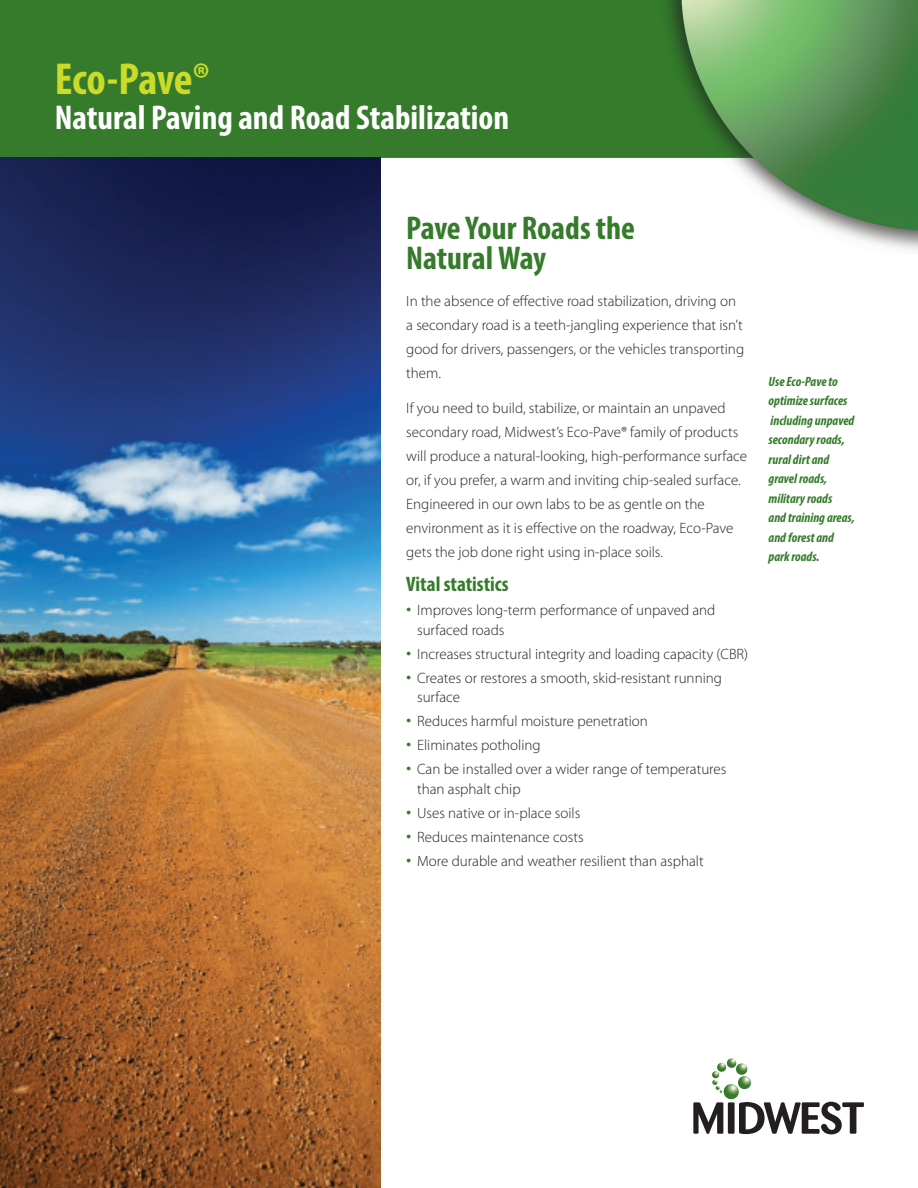
<style>
.page{position:relative;width:918px;height:1188px;background:#fff}
.page>*{position:absolute;margin:0;border:0;box-sizing:border-box;transform-origin:0 0}
.t1{font:700 condensed 45px "Myriad Pro";letter-spacing:-.015em;color:#cadb2a}
.t2{font:700 condensed 34.5px "Myriad Pro";color:#fff}
.t3{font:700 condensed 33px/30px "Myriad Pro";color:#357b2b}
.t4{font:700 condensed 21px "Myriad Pro";color:#357b2b}
.t5{font:300 15px/24px "Myriad Pro";color:#231f20}
.t6{font:italic 700 condensed 13.5px/19.5px "Myriad Pro";color:#357b2b}
.s1{font-size:21px;color:#357b2b}
</style>
<div class="page">
<img style="left:0;top:0;width:918px;height:255px">
<div style="left:728px;top:1102px;width:7px;height:32px;background:#231f20"></div>
<svg style="left:693px;top:1102px;width:30px;height:32px"></svg>
<svg style="left:739px;top:1102px;width:125px;height:32px"></svg>
<img style="left:723px;top:1093px;width:16px;height:7px">
<img style="left:748px;top:1077px;width:3px;height:11px">
<svg style="left:712px;top:1058px;width:36px;height:35px"></svg>
<img style="left:0;top:158px;width:380px;height:1030px">
<h1 class="t1" style="left:55px;top:51px;width:156px">Eco-Pave®</h1>
<h2 class="t2" style="left:55px;top:96px;width:456px">Natural Paving and Road Stabilization</h2>
<h3 class="t3" style="left:406px;top:212px;width:230px">Pave Your Roads the<br>Natural Way</h3>
<p class="t5" style="left:406px;top:289px;width:339px">In the absence of effective road stabilization, driving on a secondary road is a teeth-jangling experience that isn’t good for drivers, passengers, or the vehicles transporting them.</p>
<p class="t5" style="left:406px;top:395px;width:342px">If you need to build, stabilize, or maintain an unpaved secondary road, Midwest’s Eco-Pave® family of products will produce a natural-looking, high-performance surface or, if you prefer, a warm and inviting chip-sealed surface.<br>Engineered in our own labs to be as gentle on the environment as it is effective on the roadway, Eco-Pave gets the job done right using in-place soils.</p>
<h3 class="t4" style="left:406px;top:571px;width:104px">Vital statistics</h3>
<p class="t5" style="left:417px;top:600px;width:300px;line-height:19.5px;text-indent:-11px"><span class="s1">•</span> Improves long-term performance of unpaved and surfaced roads</p>
<p class="t5" style="left:406px;top:641px;width:343px"><span class="s1">•</span> Increases structural integrity and loading capacity (CBR)</p>
<p class="t5" style="left:417px;top:668px;width:306px;line-height:19.5px;text-indent:-11px"><span class="s1">•</span> Creates or restores a smooth, skid-resistant running surface</p>
<p class="t5" style="left:406px;top:709px;width:243px"><span class="s1">•</span> Reduces harmful moisture penetration</p>
<p class="t5" style="left:406px;top:733px;width:136px"><span class="s1">•</span> Eliminates potholing</p>
<p class="t5" style="left:417px;top:759px;width:311px;line-height:19.5px;text-indent:-11px"><span class="s1">•</span> Can be installed over a wider range of temperatures than asphalt chip</p>
<p class="t5" style="left:406px;top:800px;width:176px"><span class="s1">•</span> Uses native or in-place soils</p>
<p class="t5" style="left:406px;top:824px;width:179px"><span class="s1">•</span> Reduces maintenance costs</p>
<p class="t5" style="left:406px;top:848px;width:299px"><span class="s1">•</span> More durable and weather resilient than asphalt</p>
<p class="t6" style="left:769px;top:371px;width:88px">Use Eco-Pave to optimize surfaces including unpaved secondary roads, rural dirt and gravel roads, military roads<br>and training areas, and forest and park roads.</p>
</div>
